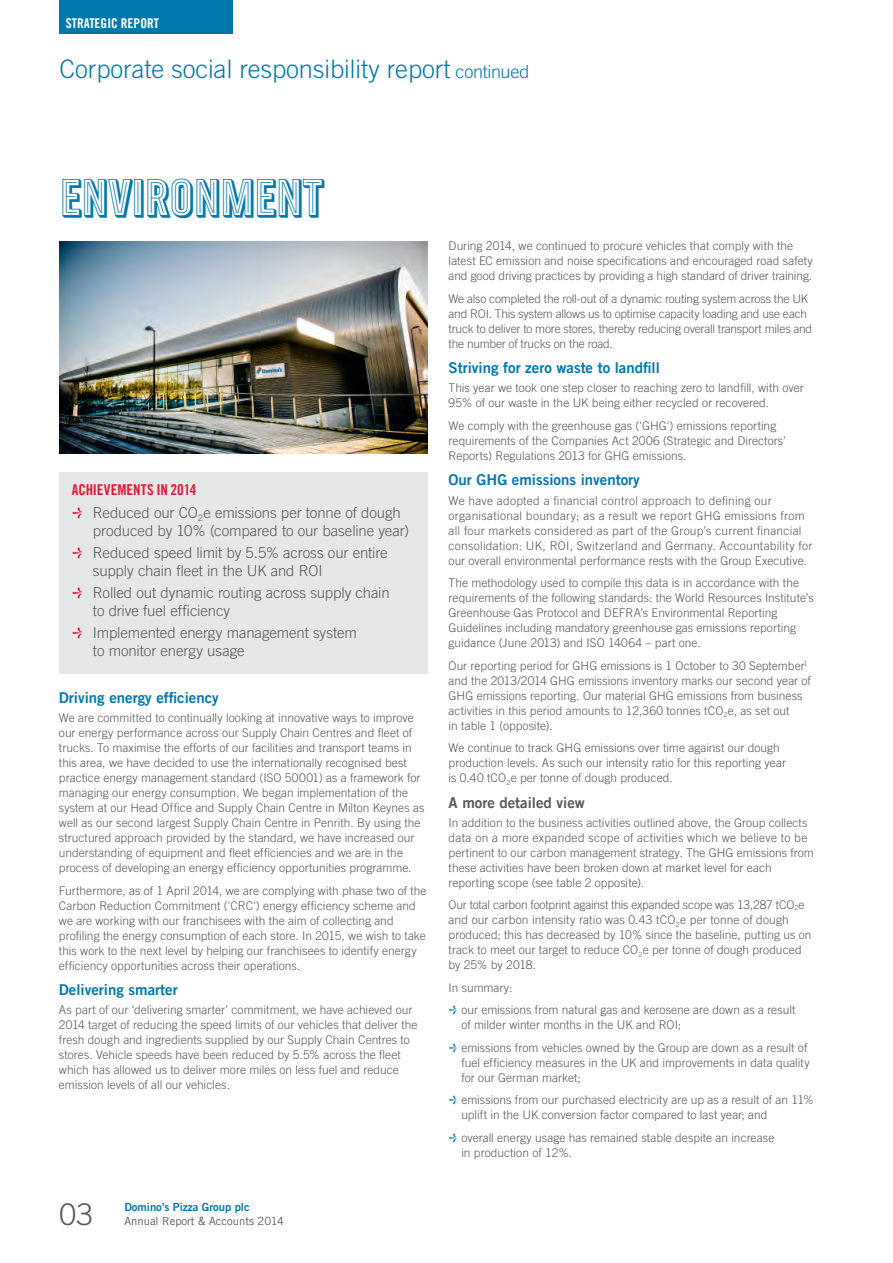
<style>
.page{position:relative;width:893px;height:1263px;background:#fff}
.page>*{position:absolute;margin:0;border:0;box-sizing:border-box;transform-origin:0 0}
.t1{font:48.45px "Pizza Press Inline";letter-spacing:-.01em;color:#0078ae}
.t2{font:300 29.85px "Trade Gothic LT Com";color:#57585a}
.Page_Title{font:300 25.5px "Trade Gothic LT Com";color:#0078ae}
.t3{font:300 15px/18px "Trade Gothic LT Com";letter-spacing:-.005em;color:#57585a}
.Dir_Notes_Subhd_1{font:15px "Trade Gothic LT Com Bd 2";color:#0078ae}
.Red_UC_headers{font:15px "Trade Gothic LT Com Bd Cn 20";color:#e51836}
.Dir_Notes_Subhd_2{font:15px "Trade Gothic LT Com Bd 2";color:#57585a}
.t4{font:13.5px "Trade Gothic LT Com Bd Cn 20";color:#fff}
.D_N_Text{font:300 12px/15px "Trade Gothic LT Com";letter-spacing:.005em;color:#57585a}
.D_N_Text-2{font:300 12px/15px "Trade Gothic LT Com";letter-spacing:-.015em;color:#57585a}
.t5{font:11.25px "Trade Gothic LT Com";color:#57585a}
.t6{font:11.25px "Trade Gothic LT Com Bd 2";color:#0078ae}
.s1{font-size:18px}
.s2{color:#e51836}
.s3{color:#0078ae}
</style>
<div class="page">
<div style="left:60px;top:0;width:173px;height:34px;background:#0078ae"></div>
<img style="left:60px;top:241px;width:367px;height:213px">
<div style="left:59px;top:472px;width:368px;height:201px;background:#e6e7e9"></div>
<p class="t4" style="left:66px;top:15px;width:95px">STRATEGIC REPORT</p>
<p class="Page_Title" style="left:60px;top:54px;width:471px">Corporate social responsibility report <span class="s1">continued</span></p>
<p class="t1" style="left:60px;top:172px;width:265px">ENVIRONMENT</p>
<p class="Red_UC_headers" style="left:72px;top:481px;width:126px">ACHIEVEMENTS IN 2014</p>
<p class="t3" style="left:93px;top:503px;width:318px;text-indent:-21px"><span class="s2">□</span> Reduced our CO<sub>2</sub>e emissions per tonne of dough produced by 10% (compared to our baseline year)</p>
<p class="t3" style="left:93px;top:543px;width:296px;text-indent:-21px"><span class="s2">□</span> Reduced speed limit by 5.5% across our entire supply chain fleet in the UK and ROI</p>
<p class="t3" style="left:93px;top:584px;width:298px;text-indent:-21px"><span class="s2">□</span> Rolled out dynamic routing across supply chain to drive fuel efficiency</p>
<p class="t3" style="left:93px;top:624px;width:265px;text-indent:-21px"><span class="s2">□</span> Implemented energy management system to monitor energy usage</p>
<p class="Dir_Notes_Subhd_1" style="left:59px;top:688px;width:161px">Driving energy efficiency</p>
<p class="D_N_Text" style="left:59px;top:710px;width:367px">We are committed to continually looking at innovative ways to improve our energy performance across our Supply Chain Centres and fleet of trucks. To maximise the efforts of our facilities and transport teams in this area, we have decided to use the internationally recognised best practice energy management standard (ISO 50001) as a framework for managing our energy consumption. We began implementation of the system at our Head Office and Supply Chain Centre in Milton Keynes as well as our second largest Supply Chain Centre in Penrith. By using the structured approach provided by the standard, we have increased our understanding of equipment and fleet efficiencies and we are in the process of developing an energy efficiency opportunities programme.</p>
<p class="D_N_Text" style="left:59px;top:883px;width:369px">Furthermore, as of 1 April 2014, we are complying with phase two of the Carbon Reduction Commitment ('CRC') energy efficiency scheme and we are working with our franchisees with the aim of collecting and profiling the energy consumption of each store. In 2015, we wish to take this work to the next level by helping our franchisees to identify energy efficiency opportunities across their operations.</p>
<p class="Dir_Notes_Subhd_1" style="left:59px;top:980px;width:120px">Delivering smarter</p>
<p class="D_N_Text" style="left:59px;top:1002px;width:360px">As part of our ‘delivering smarter’ commitment, we have achieved our 2014 target of reducing the speed limits of our vehicles that deliver the fresh dough and ingredients supplied by our Supply Chain Centres to stores. Vehicle speeds have been reduced by 5.5% across the fleet which has allowed us to deliver more miles on less fuel and reduce emission levels of all our vehicles.</p>
<h2 class="t2" style="left:60px;top:1196px;width:35px">03</h2>
<p class="t6" style="left:124px;top:1200px;width:127px">Domino’s Pizza Group plc</p>
<p class="t5" style="left:124px;top:1214px;width:161px">Annual Report &amp; Accounts 2014</p>
<p class="D_N_Text" style="left:449px;top:238px;width:366px">During 2014, we continued to procure vehicles that comply with the latest EC emission and noise specifications and encouraged road safety and good driving practices by providing a high standard of driver training.</p>
<p class="D_N_Text-2" style="left:449px;top:291px;width:365px">We also completed the roll-out of a dynamic routing system across the UK and ROI. This system allows us to optimise capacity loading and use each truck to deliver to more stores, thereby reducing overall transport miles and the number of trucks on the road.</p>
<p class="Dir_Notes_Subhd_1" style="left:449px;top:358px;width:213px">Striving for zero waste to landfill</p>
<p class="D_N_Text" style="left:449px;top:380px;width:357px">This year we took one step closer to reaching zero to landfill, with over<br>95% of our waste in the UK being either recycled or recovered.</p>
<p class="D_N_Text" style="left:449px;top:418px;width:339px">We comply with the greenhouse gas ('GHG') emissions reporting requirements of the Companies Act 2006 (Strategic and Directors’<br>Reports) Regulations 2013 for GHG emissions.</p>
<p class="Dir_Notes_Subhd_1" style="left:449px;top:471px;width:193px">Our GHG emissions inventory</p>
<p class="D_N_Text" style="left:449px;top:493px;width:365px">We have adopted a financial control approach to defining our organisational boundary; as a result we report GHG emissions from all four markets considered as part of the Group’s current financial consolidation: UK, ROI, Switzerland and Germany. Accountability for our overall environmental performance rests with the Group Executive.</p>
<p class="D_N_Text" style="left:449px;top:575px;width:367px">The methodology used to compile this data is in accordance with the requirements of the following standards: the World Resources Institute’s Greenhouse Gas Protocol and DEFRA’s Environmental Reporting Guidelines including mandatory greenhouse gas emissions reporting guidance (June 2013) and ISO 14064 – part one.</p>
<p class="D_N_Text" style="left:449px;top:658px;width:364px">Our reporting period for GHG emissions is 1 October to 30 September<sup>1 </sup>and the 2013/2014 GHG emissions inventory marks our second year of GHG emissions reporting. Our material GHG emissions from business activities in this period amounts to 12,360 tonnes tCO<sub>2</sub>e, as set out<br>in table 1 (opposite).</p>
<p class="D_N_Text" style="left:449px;top:740px;width:339px">We continue to track GHG emissions over time against our dough production levels. As such our intensity ratio for this reporting year is 0.40 tCO<sub>2</sub>e per tonne of dough produced.</p>
<p class="Dir_Notes_Subhd_2" style="left:449px;top:793px;width:138px">A more detailed view</p>
<p class="D_N_Text" style="left:449px;top:815px;width:367px">In addition to the business activities outlined above, the Group collects data on a more expanded scope of activities which we believe to be pertinent to our carbon management strategy. The GHG emissions from these activities have been broken down at market level for each reporting scope (see table 2 opposite).</p>
<p class="D_N_Text" style="left:449px;top:897px;width:364px">Our total carbon footprint against this expanded scope was 13,287 tCO<sub>2</sub>e and our carbon intensity ratio was 0.43 tCO<sub>2</sub>e per tonne of dough produced; this has decreased by 10% since the baseline, putting us on track to meet our target to reduce CO<sub>2</sub>e per tonne of dough produced by 25% by 2018.</p>
<p class="D_N_Text" style="left:449px;top:980px;width:65px">In summary:</p>
<p class="D_N_Text" style="left:461px;top:1002px;width:336px;text-indent:-13px"><span class="s3">□</span> our emissions from natural gas and kerosene are down as a result of milder winter months in the UK and ROI;</p>
<p class="D_N_Text" style="left:461px;top:1040px;width:350px;text-indent:-13px"><span class="s3">□</span> emissions from vehicles owned by the Group are down as a result of fuel efficiency measures in the UK and improvements in data quality for our German market;</p>
<p class="D_N_Text" style="left:461px;top:1092px;width:354px;text-indent:-13px"><span class="s3">□</span> emissions from our purchased electricity are up as a result of an 11% uplift in the UK conversion factor compared to last year; and</p>
<p class="D_N_Text" style="left:461px;top:1130px;width:314px;text-indent:-13px"><span class="s3">□</span> overall energy usage has remained stable despite an increase in production of 12%.</p>
</div>
